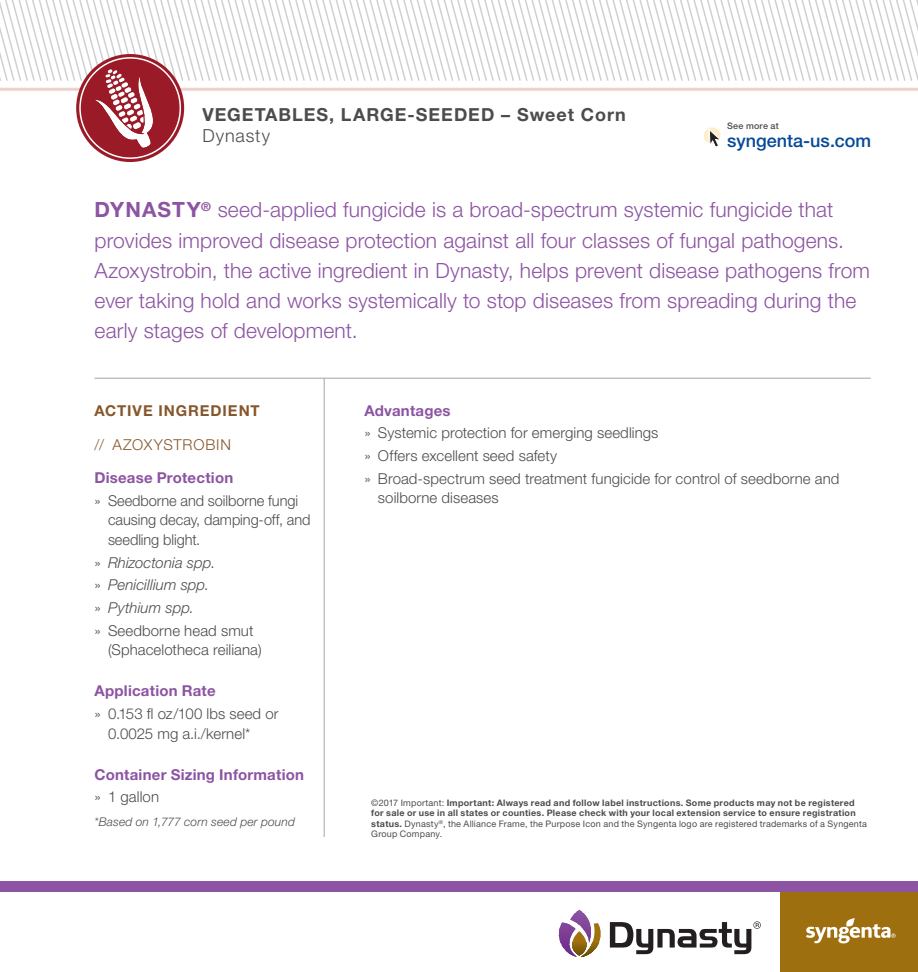
<style>
.page{position:relative;width:918px;height:972px;background:#fff}
.page>*{position:absolute;margin:0;border:0;box-sizing:border-box;transform-origin:0 0}
.t1{font:300 21px/30px "Helvetica Neue LT Std";letter-spacing:.005em;color:#8c54a2}
.t2{font:700 18px "Helvetica Neue LT Std";letter-spacing:.055em;color:#4b4c4d}
.t3{font:500 18px "Helvetica Neue LT Std";color:#074998}
.t4{font:300 18px "Helvetica Neue LT Std";letter-spacing:.05em;color:#4b4c4d}
.t5{font:300 15px/19.5px "Helvetica Neue LT Std";letter-spacing:.005em;color:#4b4c4d}
.t6{font:700 15px "Helvetica Neue LT Std";letter-spacing:.015em;color:#8c54a2}
.t7{font:italic 300 15px/22.8px "Helvetica Neue LT Std";letter-spacing:.005em;color:#4b4c4d}
.t8{font:700 15px "Helvetica Neue LT Std";letter-spacing:.06em;color:#86572c}
.t9{font:300 15px "Helvetica Neue LT Std";letter-spacing:.055em;color:#86572c}
.t10{font:italic 300 12px "Helvetica Neue LT Std";letter-spacing:.015em;color:#4b4c4d}
.t11{font:700 9px/10.5px "Helvetica Neue LT Std";letter-spacing:.03em;color:#4b4c4d}
.t12{font:500 9px "Helvetica Neue LT Std";letter-spacing:.025em;color:#4b4c4d}
.s1{font-weight:700}
.s2{font-style:normal}
.s3{font-weight:400}
</style>
<div class="page">
<hr style="left:94px;top:378px;width:777px;height:1px;background:#a3a4a8">
<hr style="left:324px;top:378px;width:1px;height:459px;background:#a3a4a8">
<svg style="left:76px;top:54px;width:108px;height:108px"></svg>
<svg style="left:0;top:0;width:918px;height:153px"></svg>
<div style="left:779px;top:891px;width:139px;height:81px;background:#9e6f0f"></div>
<div style="left:0;top:881px;width:918px;height:11px;background:#8c54a2"></div>
<svg style="left:806px;top:918px;width:90px;height:25px"></svg>
<svg style="left:610px;top:921px;width:151px;height:33px"></svg>
<svg style="left:592px;top:923px;width:9px;height:19px"></svg>
<hr style="left:570px;top:942px;width:32px;height:1px;background:#9e6f0e">
<hr style="left:570px;top:943px;width:32px;height:1px;background:#9a6d0e">
<hr style="left:570px;top:944px;width:32px;height:1px;background:#966b0d">
<hr style="left:570px;top:945px;width:32px;height:1px;background:#91680c">
<hr style="left:570px;top:946px;width:32px;height:1px;background:#8d660c">
<hr style="left:570px;top:947px;width:32px;height:1px;background:#89630b">
<hr style="left:570px;top:948px;width:32px;height:1px;background:#85610a">
<hr style="left:570px;top:949px;width:32px;height:1px;background:#805e08">
<hr style="left:570px;top:950px;width:32px;height:1px;background:#7d5d08">
<hr style="left:570px;top:951px;width:32px;height:1px;background:#795a07">
<hr style="left:570px;top:952px;width:32px;height:1px;background:#755706">
<hr style="left:570px;top:953px;width:32px;height:1px;background:#725504">
<hr style="left:570px;top:954px;width:32px;height:1px;background:#6e5303">
<hr style="left:570px;top:955px;width:32px;height:1px;background:#695002">
<hr style="left:570px;top:956px;width:32px;height:1px;background:#664e01">
<hr style="left:570px;top:957px;width:32px;height:1px;background:#644c01">
<hr style="left:558px;top:957px;width:33px;height:1px;background:#6c288a">
<hr style="left:558px;top:956px;width:33px;height:1px;background:#6c2a8a">
<hr style="left:558px;top:955px;width:33px;height:1px;background:#6c2a8a">
<hr style="left:558px;top:954px;width:33px;height:1px;background:#6d2b8b">
<hr style="left:558px;top:953px;width:33px;height:1px;background:#6f2c8b">
<hr style="left:558px;top:952px;width:33px;height:1px;background:#6f2c8c">
<hr style="left:558px;top:951px;width:33px;height:1px;background:#6f2d8c">
<hr style="left:558px;top:950px;width:33px;height:1px;background:#702e8d">
<hr style="left:558px;top:949px;width:33px;height:1px;background:#71308d">
<hr style="left:558px;top:948px;width:33px;height:1px;background:#71308e">
<hr style="left:558px;top:947px;width:33px;height:1px;background:#72318e">
<hr style="left:558px;top:946px;width:33px;height:1px;background:#73328f">
<hr style="left:558px;top:945px;width:33px;height:1px;background:#743390">
<hr style="left:558px;top:944px;width:33px;height:1px;background:#743490">
<hr style="left:558px;top:943px;width:33px;height:1px;background:#753591">
<hr style="left:558px;top:942px;width:33px;height:1px;background:#763691">
<hr style="left:558px;top:941px;width:33px;height:1px;background:#763792">
<hr style="left:558px;top:940px;width:33px;height:1px;background:#773792">
<hr style="left:558px;top:939px;width:33px;height:1px;background:#783792">
<hr style="left:558px;top:938px;width:33px;height:1px;background:#793993">
<hr style="left:558px;top:937px;width:33px;height:1px;background:#793a93">
<hr style="left:558px;top:936px;width:33px;height:1px;background:#7a3c94">
<hr style="left:558px;top:935px;width:33px;height:1px;background:#7b3c94">
<hr style="left:558px;top:934px;width:33px;height:1px;background:#7b3d94">
<hr style="left:558px;top:933px;width:33px;height:1px;background:#7c3e95">
<hr style="left:558px;top:932px;width:33px;height:1px;background:#7d4095">
<hr style="left:558px;top:931px;width:33px;height:1px;background:#7e4196">
<hr style="left:558px;top:930px;width:33px;height:1px;background:#7e4196">
<hr style="left:558px;top:929px;width:33px;height:1px;background:#7f4297">
<hr style="left:558px;top:928px;width:33px;height:1px;background:#804398">
<hr style="left:558px;top:927px;width:33px;height:1px;background:#804498">
<hr style="left:558px;top:926px;width:33px;height:1px;background:#804598">
<hr style="left:558px;top:925px;width:33px;height:1px;background:#814699">
<hr style="left:558px;top:924px;width:33px;height:1px;background:#83479a">
<hr style="left:558px;top:923px;width:33px;height:1px;background:#83489b">
<hr style="left:558px;top:922px;width:33px;height:1px;background:#84499b">
<hr style="left:558px;top:921px;width:33px;height:1px;background:#854a9c">
<hr style="left:558px;top:920px;width:33px;height:1px;background:#854a9c">
<hr style="left:558px;top:919px;width:33px;height:1px;background:#864c9d">
<hr style="left:558px;top:918px;width:33px;height:1px;background:#864d9e">
<hr style="left:558px;top:917px;width:33px;height:1px;background:#884e9e">
<hr style="left:558px;top:916px;width:33px;height:1px;background:#894f9f">
<hr style="left:558px;top:915px;width:33px;height:1px;background:#894f9f">
<hr style="left:558px;top:914px;width:33px;height:1px;background:#8a51a0">
<hr style="left:558px;top:913px;width:33px;height:1px;background:#8a51a0">
<hr style="left:558px;top:912px;width:33px;height:1px;background:#8b52a1">
<hr style="left:558px;top:911px;width:33px;height:1px;background:#8c53a1">
<hr style="left:558px;top:910px;width:33px;height:1px;background:#8c54a2">
<p class="t2" style="left:202px;top:103px;width:425px">VEGETABLES, LARGE-SEEDED – Sweet Corn</p>
<p class="t4" style="left:202px;top:124px;width:69px">Dynasty</p>
<p class="t12" style="left:727px;top:120px;width:53px">See more at</p>
<p class="t3" style="left:727px;top:130px;width:145px">syngenta-us.com</p>
<p class="t1" style="left:94px;top:195px;width:777px"><span class="s1">DYNASTY</span><sup>®</sup> seed-applied fungicide is a broad-spectrum systemic fungicide that provides improved disease protection against all four classes of fungal pathogens.<br>Azoxystrobin, the active ingredient in Dynasty, helps prevent disease pathogens from ever taking hold and works systemically to stop diseases from spreading during the early stages of development.</p>
<p class="t8" style="left:94px;top:401px;width:167px">ACTIVE INGREDIENT</p>
<p class="t9" style="left:94px;top:436px;width:138px">// AZOXYSTROBIN</p>
<p class="t6" style="left:94px;top:469px;width:140px">Disease Protection</p>
<p class="t5" style="left:108px;top:491px;width:204px;text-indent:-14px">» Seedborne and soilborne fungi causing decay, damping-off, and seedling blight.</p>
<p class="t7" style="left:94px;top:551px;width:161px"><span class="s2">»</span> Rhizoctonia spp<span class="s2">.<br>»</span> Penicillium spp<span class="s2">.<br>»</span> Pythium spp.<br><span class="s2">» Seedborne head smut</span></p>
<p class="t5" style="left:108px;top:640px;width:155px">(Sphacelotheca reiliana)</p>
<p class="t6" style="left:94px;top:682px;width:123px">Application Rate</p>
<p class="t5" style="left:108px;top:704px;width:172px;text-indent:-14px">» 0.153 fl oz/100 lbs seed or<br>0.0025 mg a.i./kernel*</p>
<p class="t6" style="left:94px;top:765px;width:211px">Container Sizing Information</p>
<p class="t5" style="left:94px;top:787px;width:66px">» 1 gallon</p>
<p class="t10" style="left:94px;top:815px;width:202px">*Based on 1,777 corn seed per pound</p>
<p class="t6" style="left:364px;top:401px;width:88px">Advantages</p>
<p class="t5" style="left:364px;top:421px;width:477px;line-height:22.8px">» Systemic protection for emerging seedlings<br>» Offers excellent seed safety<br>» Broad-spectrum seed treatment fungicide for control of seedborne and</p>
<p class="t5" style="left:378px;top:488px;width:122px">soilborne diseases</p>
<p class="t11" style="left:371px;top:797px;width:497px"><span class="s3">©2017 Important:</span> Important: Always read and follow label instructions. Some products may not be registered for sale or use in all states or counties. Please check with your local extension service to ensure registration status. <span class="s3">Dynasty</span><sup>®</sup><span class="s3">, the Alliance Frame, the Purpose Icon and the Syngenta logo are registered trademarks of a Syngenta Group Company.</span></p>
</div>
